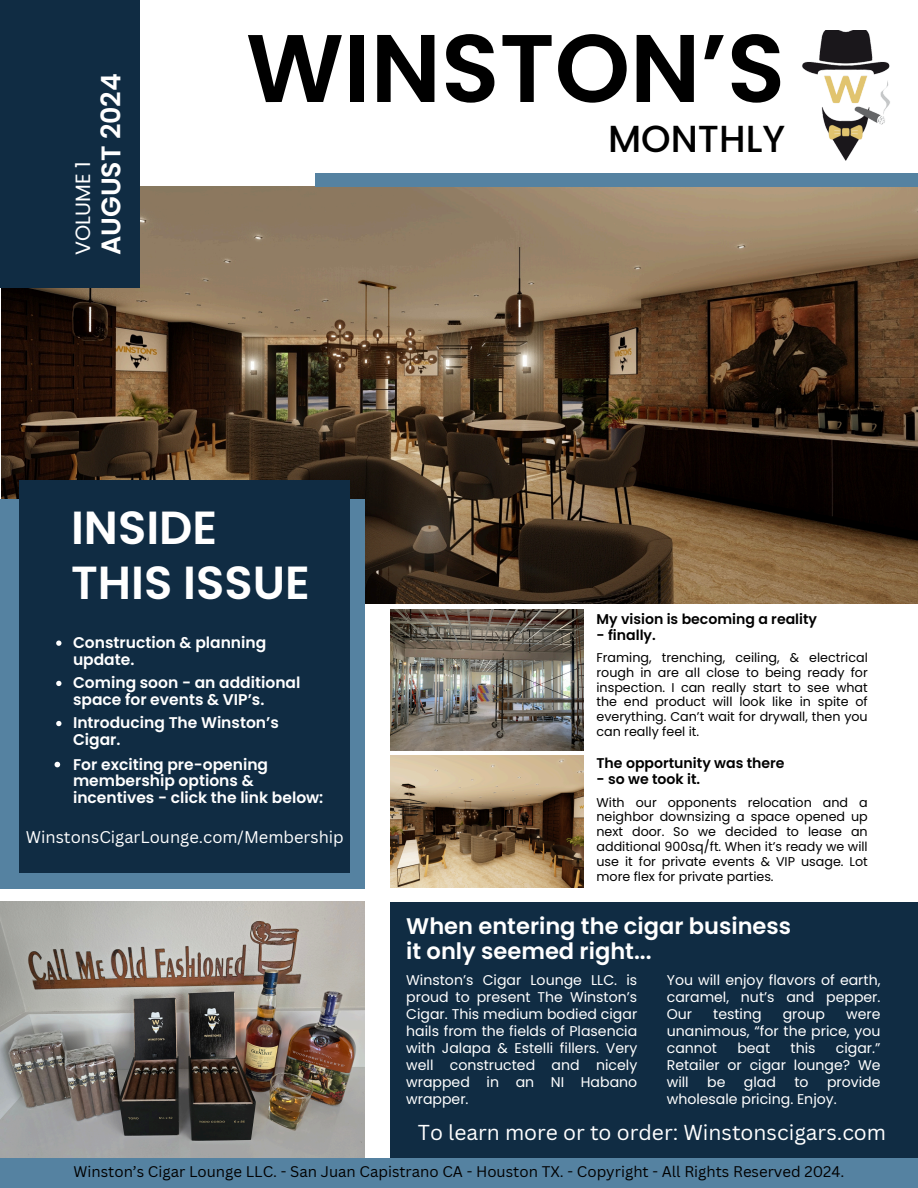
<style>
.page{position:relative;width:918px;height:1188px;background:#fff}
.page>*{position:absolute;margin:0;border:0;box-sizing:border-box;transform-origin:0 0}
.t1{font:600 95.85px "Poppins";color:#000}
.t2{font:600 46.35px/54.9px "Poppins";color:#fff}
.t3{font:500 37.65px "Poppins";color:#000}
.t4{font:600 26.85px "Poppins";color:#fff}
.t5{font:600 22.5px/25.3px "Poppins";color:#fff}
.t6{font:21px "Canva Sans";color:#fff}
.t7{font:20.7px "Poppins";color:#fff}
.t8{font:16.5px "Canva Sans";color:#fff}
.t9{font:600 15.45px/17px "Poppins";color:#fff}
.t10{font:15px "Canva Sans";color:#000}
.t11{font:14.1px/17px "Poppins";color:#fff;text-align:justify}
.t12{font:600 14.1px "Poppins";color:#000}
.t13{font:12.75px/14.9px "Poppins";color:#000;text-align:justify}
</style>
<div class="page">
<img style="left:2px;top:186px;width:916px;height:418px">
<div style="left:0;top:499px;width:365px;height:390px;background:#5582a1"></div>
<div style="left:315px;top:173px;width:603px;height:13px;background:#5582a1"></div>
<div style="left:0;top:0;width:140px;height:288px;background:#102c43"></div>
<div style="left:20px;top:481px;width:330px;height:392px;background:#102c43"></div>
<div style="left:390px;top:902px;width:528px;height:286px;background:#102c43"></div>
<img style="left:0;top:902px;width:364px;height:256px">
<div style="left:0;top:1158px;width:918px;height:30px;background:#5582a1"></div>
<img style="left:390px;top:610px;width:194px;height:140px">
<img style="left:391px;top:755px;width:192px;height:133px">
<img style="left:802px;top:30px;width:88px;height:131px">
<svg style="left:56px;top:641px;width:5px;height:5px"></svg>
<svg style="left:56px;top:681px;width:5px;height:5px"></svg>
<svg style="left:55px;top:762px;width:5px;height:5px"></svg>
<svg style="left:56px;top:721px;width:5px;height:5px"></svg>
<p class="t7" style="left:68px;top:255px;width:95px;rotate:-90deg">VOLUME 1</p>
<p class="t4" style="left:92px;top:255px;width:183px;rotate:-90deg">AUGUST 2024</p>
<h2 class="t1" style="left:246px;top:1px;width:541px">WINSTON’S</h2>
<p class="t3" style="left:608px;top:112px;width:179px">MONTHLY</p>
<p class="t2" style="left:71px;top:501px;width:240px">INSIDE<br>THIS ISSUE</p>
<p class="t9" style="left:73px;top:634px;width:195px">Construction &amp; planning update.</p>
<p class="t9" style="left:73px;top:674px;width:229px">Coming soon - an additional space for events &amp; VIP’s.</p>
<p class="t9" style="left:73px;top:714px;width:207px">Introducing The Winston’s<br>Cigar.</p>
<p class="t9" style="left:73px;top:756px;width:252px">For exciting pre-opening membership options &amp; incentives - click the link below:</p>
<p class="t8" style="left:26px;top:825px;width:320px">WinstonsCigarLounge.com/Membership</p>
<p class="t12" style="left:596px;top:609px;width:222px">My vision is becoming a reality</p>
<p class="t12" style="left:596px;top:625px;width:61px">- finally.</p>
<p class="t13" style="left:596px;top:650px;width:273px">Framing, trenching, ceiling, &amp; electrical rough in are all close to being ready for inspection. I can really start to see what the end product will look like in spite of everything. Can’t wait for drywall, then you can really feel it.</p>
<p class="t12" style="left:596px;top:754px;width:190px">The opportunity was there</p>
<p class="t12" style="left:596px;top:769px;width:105px">- so we took it.</p>
<h6 class="t13" style="left:596px;top:795px;width:273px">With our opponents relocation and a neighbor downsizing a space opened up next door. So we decided to lease an additional 900sq/ft. When it’s ready we will use it for private events &amp; VIP usage. Lot more flex for private parties.</h6>
<p class="t5" style="left:406px;top:913px;width:386px">When entering the cigar business it only seemed right...</p>
<p class="t11" style="left:406px;top:972px;width:233px">Winston’s Cigar Lounge LLC. is proud to present The Winston’s Cigar. This medium bodied cigar hails from the fields of Plasencia with Jalapa &amp; Estelli fillers. Very well constructed and nicely wrapped in an NI Habano wrapper.</p>
<p class="t11" style="left:667px;top:972px;width:215px">You will enjoy flavors of earth, caramel, nut’s and pepper.<br>Our</p>
<p class="t11" style="left:713px;top:1006px;width:50px">testing</p>
<p class="t11" style="left:783px;top:1006px;width:44px">group</p>
<p class="t11" style="left:667px;top:1006px;width:215px;text-indent:179px">were unanimous, “for the price, you cannot</p>
<p class="t11" style="left:667px;top:1040px;width:215px;text-indent:169px">cigar.” Retailer or cigar lounge? We will</p>
<p class="t11" style="left:737px;top:1040px;width:34px">beat</p>
<p class="t11" style="left:791px;top:1040px;width:26px">this</p>
<p class="t11" style="left:667px;top:1074px;width:215px;text-indent:160px">provide wholesale pricing. Enjoy.</p>
<p class="t11" style="left:707px;top:1074px;width:20px">be</p>
<p class="t11" style="left:744px;top:1074px;width:34px">glad</p>
<p class="t11" style="left:794px;top:1074px;width:16px">to</p>
<p class="t6" style="left:418px;top:1118px;width:470px">To learn more or to order: Winstonscigars.com</p>
<p class="t10" style="left:74px;top:1161px;width:772px">Winston’s Cigar Lounge LLC. - San Juan Capistrano CA - Houston TX. - Copyright - All Rights Reserved 2024.</p>
</div>
